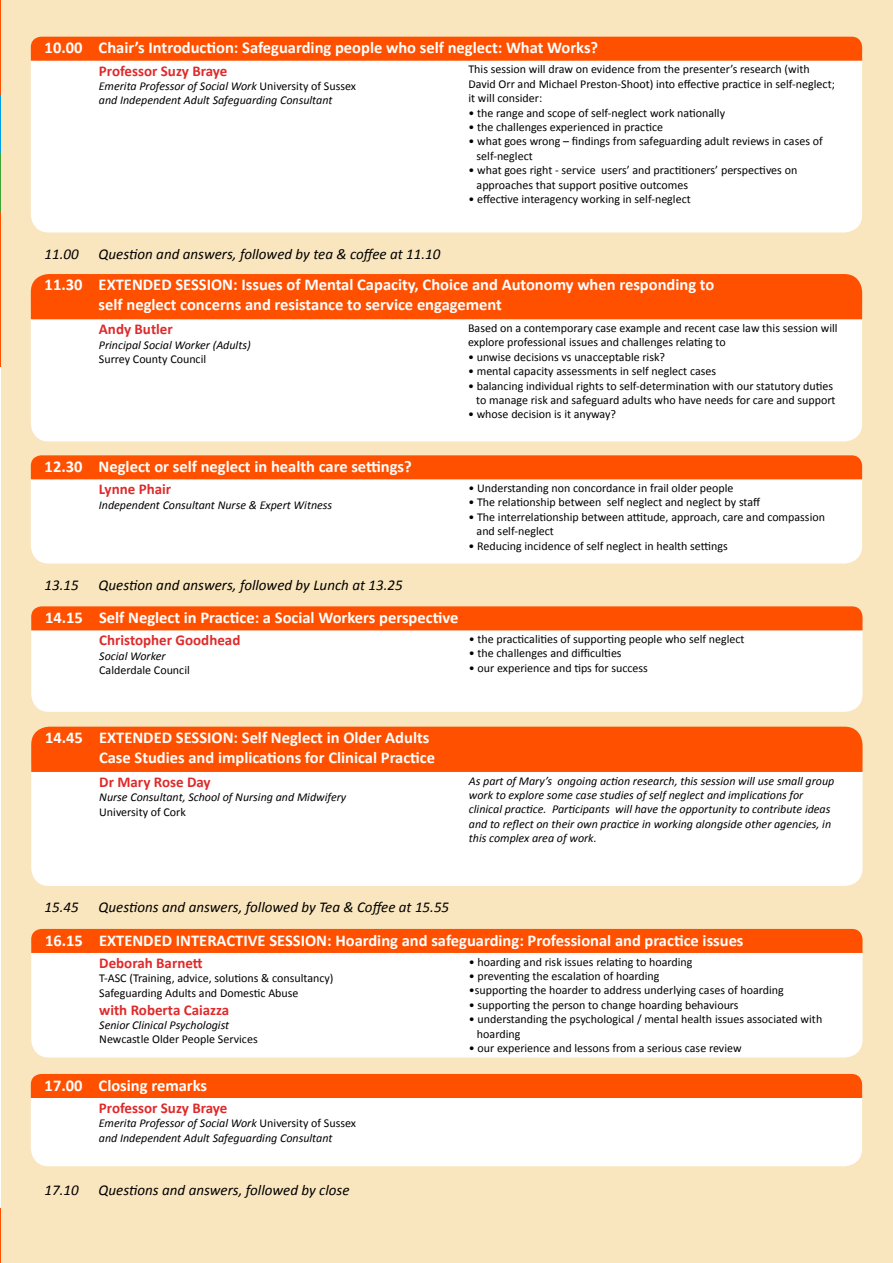
<style>
.page{position:relative;width:893px;height:1263px;background:#fff}
.page>*{position:absolute;margin:0;border:0;box-sizing:border-box;transform-origin:0 0}
.t1{font:700 16.5px/19.8px "Calibri";color:#fff}
.t2{font:italic 15px "Calibri";color:#000}
.t3{font:700 15px "Calibri";color:#df2a2b}
.t4{font:12px/14.4px "Calibri";color:#000}
.t5{font:italic 12px/14.4px "Calibri";color:#000}
.s1{font-style:normal}
</style>
<div class="page">
<hr style="left:0;top:0;width:1px;height:367px;background:#ff5000">
<hr style="left:0;top:1209px;width:1px;height:54px;background:#ff5000">
<svg style="left:0;top:94px;width:1px;height:119px"></svg>
<div style="left:1px;top:0;width:892px;height:1263px;background:#fae6be"></div>
<div style="left:31px;top:61px;width:831px;height:171px;background:#fff"></div>
<div style="left:31px;top:37px;width:831px;height:24px;background:#ff5000"></div>
<div style="left:31px;top:953px;width:831px;height:104px;background:#fff"></div>
<div style="left:31px;top:929px;width:831px;height:24px;background:#ff5000"></div>
<div style="left:31px;top:479px;width:831px;height:84px;background:#fff"></div>
<div style="left:31px;top:455px;width:831px;height:24px;background:#ff5000"></div>
<div style="left:31px;top:630px;width:831px;height:82px;background:#fff"></div>
<div style="left:31px;top:606px;width:831px;height:24px;background:#ff5000"></div>
<div style="left:31px;top:1098px;width:831px;height:68px;background:#fff"></div>
<div style="left:31px;top:1074px;width:831px;height:24px;background:#ff5000"></div>
<div style="left:31px;top:319px;width:831px;height:122px;background:#fff"></div>
<div style="left:31px;top:274px;width:831px;height:45px;background:#ff5000"></div>
<div style="left:31px;top:772px;width:831px;height:114px;background:#fff"></div>
<div style="left:31px;top:727px;width:831px;height:45px;background:#ff5000"></div>
<h1 class="t1" style="left:45px;top:37px;width:555px">10.00 Chair’s Introduction: Safeguarding people who self neglect: What Works?</h1>
<p class="t3" style="left:99px;top:60px;width:130px">Professor Suzy Braye</p>
<p class="t5" style="left:99px;top:78px;width:259px">Emerita Professor of Social Work <span class="s1">University of Sussex </span>and Independent Adult Safeguarding Consultant</p>
<p class="t4" style="left:468px;top:62px;width:368px">This session will draw on evidence from the presenter’s research (with<br>David Orr and Michael Preston-Shoot) into effective practice in self-neglect; it will consider:</p>
<p class="t4" style="left:468px;top:105px;width:258px">• the range and scope of self-neglect work nationally</p>
<p class="t4" style="left:468px;top:119px;width:196px">• the challenges experienced in practice</p>
<p class="t4" style="left:477px;top:134px;width:348px;text-indent:-8px">• what goes wrong – findings from safeguarding adult reviews in cases of self-neglect</p>
<p class="t4" style="left:477px;top:163px;width:322px;text-indent:-8px">• what goes right - service users’ and practitioners’ perspectives on approaches that support positive outcomes</p>
<p class="t4" style="left:468px;top:191px;width:224px">• effective interagency working in self-neglect</p>
<p class="t2" style="left:45px;top:243px;width:36px">11.00</p>
<p class="t2" style="left:99px;top:243px;width:343px">Question and answers, followed by tea &amp; coffee at 11.10</p>
<h1 class="t1" style="left:99px;top:274px;width:617px;text-indent:-54px">11.30 EXTENDED SESSION: Issues of Mental Capacity, Choice and Autonomy when responding to self neglect concerns and resistance to service engagement</h1>
<p class="t3" style="left:99px;top:319px;width:75px">Andy Butler</p>
<p class="t5" style="left:99px;top:337px;width:153px">Principal Social Worker (Adults)</p>
<p class="t4" style="left:99px;top:351px;width:109px">Surrey County Council</p>
<p class="t4" style="left:468px;top:320px;width:371px">Based on a contemporary case example and recent case law this session will explore professional issues and challenges relating to</p>
<p class="t4" style="left:468px;top:349px;width:199px">• unwise decisions vs unacceptable risk?</p>
<p class="t4" style="left:468px;top:364px;width:250px">• mental capacity assessments in self neglect cases</p>
<p class="t4" style="left:468px;top:378px;width:369px;text-align:right">• balancing individual rights to self-determination with our statutory duties to manage risk and safeguard adults who have needs for care and support</p>
<p class="t4" style="left:468px;top:407px;width:150px">• whose decision is it anyway?</p>
<h1 class="t1" style="left:45px;top:456px;width:369px">12.30 Neglect or self neglect in health care settings?</h1>
<p class="t3" style="left:99px;top:479px;width:74px">Lynne Phair</p>
<p class="t5" style="left:99px;top:497px;width:235px">Independent Consultant Nurse &amp; Expert Witness</p>
<p class="t2" style="left:45px;top:574px;width:36px">13.15</p>
<p class="t2" style="left:99px;top:574px;width:306px">Question and answers, followed by Lunch at 13.25</p>
<h1 class="t1" style="left:45px;top:607px;width:415px">14.15 Self Neglect in Practice: a Social Workers perspective</h1>
<p class="t3" style="left:99px;top:630px;width:143px">Christopher Goodhead</p>
<p class="t5" style="left:99px;top:648px;width:68px">Social Worker</p>
<p class="t4" style="left:99px;top:663px;width:92px">Calderdale Council</p>
<p class="t4" style="left:468px;top:480px;width:267px">• Understanding non concordance in frail older people</p>
<p class="t4" style="left:468px;top:495px;width:293px">• The relationship between self neglect and neglect by staff</p>
<p class="t4" style="left:477px;top:509px;width:350px;text-indent:-8px">• The interrelationship between attitude, approach, care and compassion and self-neglect</p>
<p class="t4" style="left:468px;top:538px;width:261px">• Reducing incidence of self neglect in health settings</p>
<p class="t4" style="left:469px;top:631px;width:277px">• the practicalities of supporting people who self neglect</p>
<p class="t4" style="left:469px;top:646px;width:154px">• the challenges and difficulties</p>
<p class="t4" style="left:469px;top:660px;width:180px">• our experience and tips for success</p>
<h1 class="t1" style="left:99px;top:727px;width:338px;text-indent:-54px">14.45 EXTENDED SESSION: Self Neglect in Older Adults<br>Case Studies and implications for Clinical Practice</h1>
<p class="t3" style="left:99px;top:771px;width:113px">Dr Mary Rose Day</p>
<p class="t5" style="left:99px;top:789px;width:249px">Nurse Consultant, School of Nursing and Midwifery</p>
<p class="t4" style="left:99px;top:804px;width:88px">University of Cork</p>
<p class="t5" style="left:469px;top:773px;width:367px">As part of Mary’s ongoing action research, this session will use small group work to explore some case studies of self neglect and implications for clinical practice. Participants will have the opportunity to contribute ideas and to reflect on their own practice in working alongside other agencies, in this complex area of work.</p>
<p class="t2" style="left:45px;top:896px;width:36px">15.45</p>
<p class="t2" style="left:99px;top:896px;width:352px">Questions and answers, followed by Tea &amp; Coffee at 15.55</p>
<h1 class="t1" style="left:45px;top:929px;width:700px">16.15 EXTENDED INTERACTIVE SESSION: Hoarding and safeguarding: Professional and practice issues</h1>
<p class="t3" style="left:99px;top:952px;width:105px">Deborah Barnett</p>
<p class="t4" style="left:99px;top:971px;width:236px">T-ASC (Training, advice, solutions &amp; consultancy)<br>Safeguarding Adults and Domestic Abuse</p>
<p class="t3" style="left:99px;top:999px;width:132px">with Roberta Caiazza</p>
<p class="t5" style="left:99px;top:1017px;width:132px">Senior Clinical Psychologist</p>
<p class="t4" style="left:99px;top:1032px;width:160px">Newcastle Older People Services</p>
<p class="t4" style="left:469px;top:954px;width:225px">• hoarding and risk issues relating to hoarding</p>
<p class="t4" style="left:469px;top:968px;width:192px">• preventing the escalation of hoarding</p>
<p class="t4" style="left:469px;top:983px;width:316px">•supporting the hoarder to address underlying cases of hoarding</p>
<p class="t4" style="left:469px;top:997px;width:271px">• supporting the person to change hoarding behaviours</p>
<p class="t4" style="left:477px;top:1012px;width:347px;text-indent:-8px">• understanding the psychological / mental health issues associated with hoarding</p>
<p class="t4" style="left:469px;top:1040px;width:274px">• our experience and lessons from a serious case review</p>
<h1 class="t1" style="left:45px;top:1075px;width:164px">17.00 Closing remarks</h1>
<p class="t3" style="left:99px;top:1097px;width:130px">Professor Suzy Braye</p>
<p class="t5" style="left:99px;top:1115px;width:259px">Emerita Professor of Social Work <span class="s1">University of Sussex </span>and Independent Adult Safeguarding Consultant</p>
<p class="t2" style="left:45px;top:1180px;width:36px">17.10</p>
<p class="t2" style="left:99px;top:1180px;width:252px">Questions and answers, followed by close</p>
</div>
